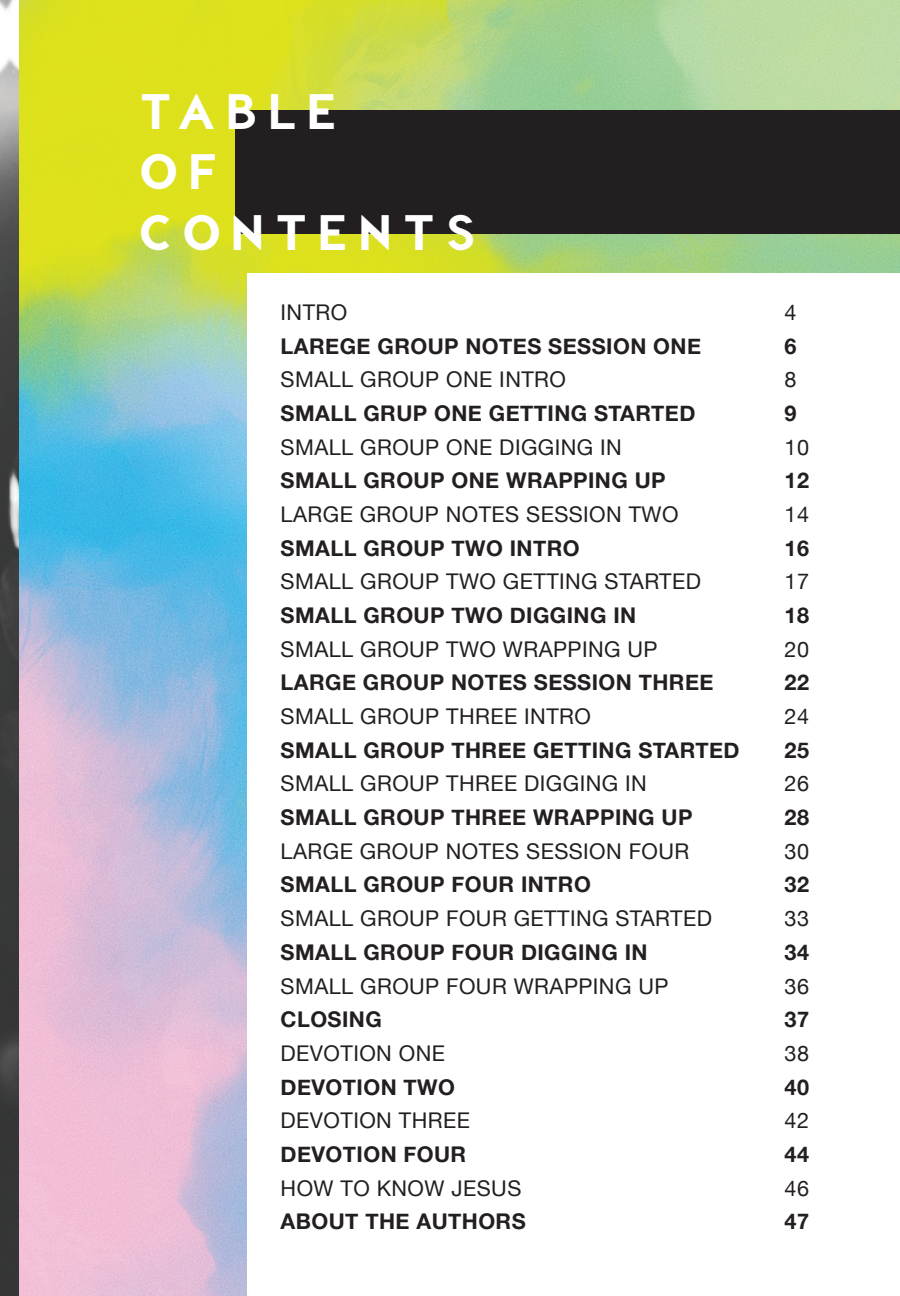
<style>
.page{position:relative;width:900px;height:1296px;background:#fff}
.page>*{position:absolute;margin:0;border:0;box-sizing:border-box;transform-origin:0 0}
.t1{font:800 49.8px/60.6px "Visby CF";letter-spacing:.21em;color:#fff}
.t2{font:700 21.6px "Helvetica Neue";letter-spacing:.02em;color:#231f20}
.t3{font:21.6px "Helvetica Neue";letter-spacing:.02em;color:#231f20}
</style>
<div class="page">
<img style="left:0;top:0;width:900px;height:1296px">
<div style="left:235px;top:110px;width:665px;height:124px;background:#231f20"></div>
<div style="left:247px;top:273px;width:653px;height:1023px;background:#fff"></div>
<h1 class="t1" style="left:139px;top:80px;width:338px">TABLE<br>OF<br>CONTENTS</h1>
<p class="t3" style="left:281px;top:299px;width:68px">INTRO</p>
<p class="t3" style="left:785px;top:299px;width:14px">4</p>
<p class="t2" style="left:281px;top:332px;width:422px">LAREGE GROUP NOTES SESSION ONE</p>
<p class="t2" style="left:785px;top:332px;width:14px">6</p>
<p class="t3" style="left:281px;top:367px;width:287px">SMALL GROUP ONE INTRO</p>
<p class="t3" style="left:785px;top:367px;width:14px">8</p>
<p class="t2" style="left:281px;top:400px;width:416px">SMALL GRUP ONE GETTING STARTED</p>
<p class="t2" style="left:785px;top:400px;width:14px">9</p>
<p class="t3" style="left:281px;top:434px;width:343px">SMALL GROUP ONE DIGGING IN</p>
<p class="t3" style="left:785px;top:434px;width:26px">10</p>
<p class="t2" style="left:281px;top:467px;width:387px">SMALL GROUP ONE WRAPPING UP</p>
<p class="t2" style="left:785px;top:467px;width:26px">12</p>
<p class="t3" style="left:281px;top:501px;width:399px">LARGE GROUP NOTES SESSION TWO</p>
<p class="t3" style="left:785px;top:501px;width:26px">14</p>
<p class="t2" style="left:281px;top:535px;width:301px">SMALL GROUP TWO INTRO</p>
<p class="t2" style="left:785px;top:535px;width:26px">16</p>
<p class="t3" style="left:281px;top:569px;width:422px">SMALL GROUP TWO GETTING STARTED</p>
<p class="t3" style="left:785px;top:569px;width:26px">17</p>
<p class="t2" style="left:281px;top:602px;width:357px">SMALL GROUP TWO DIGGING IN</p>
<p class="t2" style="left:785px;top:602px;width:26px">18</p>
<p class="t3" style="left:281px;top:636px;width:379px">SMALL GROUP TWO WRAPPING UP</p>
<p class="t3" style="left:785px;top:636px;width:26px">20</p>
<p class="t2" style="left:281px;top:669px;width:434px">LARGE GROUP NOTES SESSION THREE</p>
<p class="t2" style="left:785px;top:669px;width:26px">22</p>
<p class="t3" style="left:281px;top:703px;width:312px">SMALL GROUP THREE INTRO</p>
<p class="t3" style="left:785px;top:703px;width:26px">24</p>
<p class="t2" style="left:281px;top:737px;width:461px">SMALL GROUP THREE GETTING STARTED</p>
<p class="t2" style="left:785px;top:737px;width:26px">25</p>
<p class="t3" style="left:281px;top:771px;width:368px">SMALL GROUP THREE DIGGING IN</p>
<p class="t3" style="left:785px;top:771px;width:26px">26</p>
<p class="t2" style="left:281px;top:804px;width:413px">SMALL GROUP THREE WRAPPING UP</p>
<p class="t2" style="left:785px;top:804px;width:26px">28</p>
<p class="t3" style="left:281px;top:838px;width:410px">LARGE GROUP NOTES SESSION FOUR</p>
<p class="t3" style="left:785px;top:838px;width:26px">30</p>
<p class="t2" style="left:281px;top:871px;width:312px">SMALL GROUP FOUR INTRO</p>
<p class="t2" style="left:785px;top:871px;width:26px">32</p>
<p class="t3" style="left:281px;top:906px;width:433px">SMALL GROUP FOUR GETTING STARTED</p>
<p class="t3" style="left:785px;top:906px;width:26px">33</p>
<p class="t2" style="left:281px;top:939px;width:368px">SMALL GROUP FOUR DIGGING IN</p>
<p class="t2" style="left:785px;top:939px;width:26px">34</p>
<p class="t3" style="left:281px;top:973px;width:389px">SMALL GROUP FOUR WRAPPING UP</p>
<p class="t3" style="left:785px;top:973px;width:26px">36</p>
<p class="t2" style="left:281px;top:1006px;width:103px">CLOSING</p>
<p class="t2" style="left:785px;top:1006px;width:26px">37</p>
<p class="t3" style="left:281px;top:1040px;width:166px">DEVOTION ONE</p>
<p class="t3" style="left:785px;top:1040px;width:26px">38</p>
<p class="t2" style="left:281px;top:1074px;width:176px">DEVOTION TWO</p>
<p class="t2" style="left:785px;top:1074px;width:26px">40</p>
<p class="t3" style="left:281px;top:1108px;width:191px">DEVOTION THREE</p>
<p class="t3" style="left:785px;top:1108px;width:26px">42</p>
<p class="t2" style="left:281px;top:1141px;width:187px">DEVOTION FOUR</p>
<p class="t2" style="left:785px;top:1141px;width:26px">44</p>
<p class="t3" style="left:281px;top:1175px;width:242px">HOW TO KNOW JESUS</p>
<p class="t3" style="left:785px;top:1175px;width:26px">46</p>
<p class="t2" style="left:281px;top:1208px;width:247px">ABOUT THE AUTHORS</p>
<p class="t2" style="left:785px;top:1208px;width:26px">47</p>
</div>
